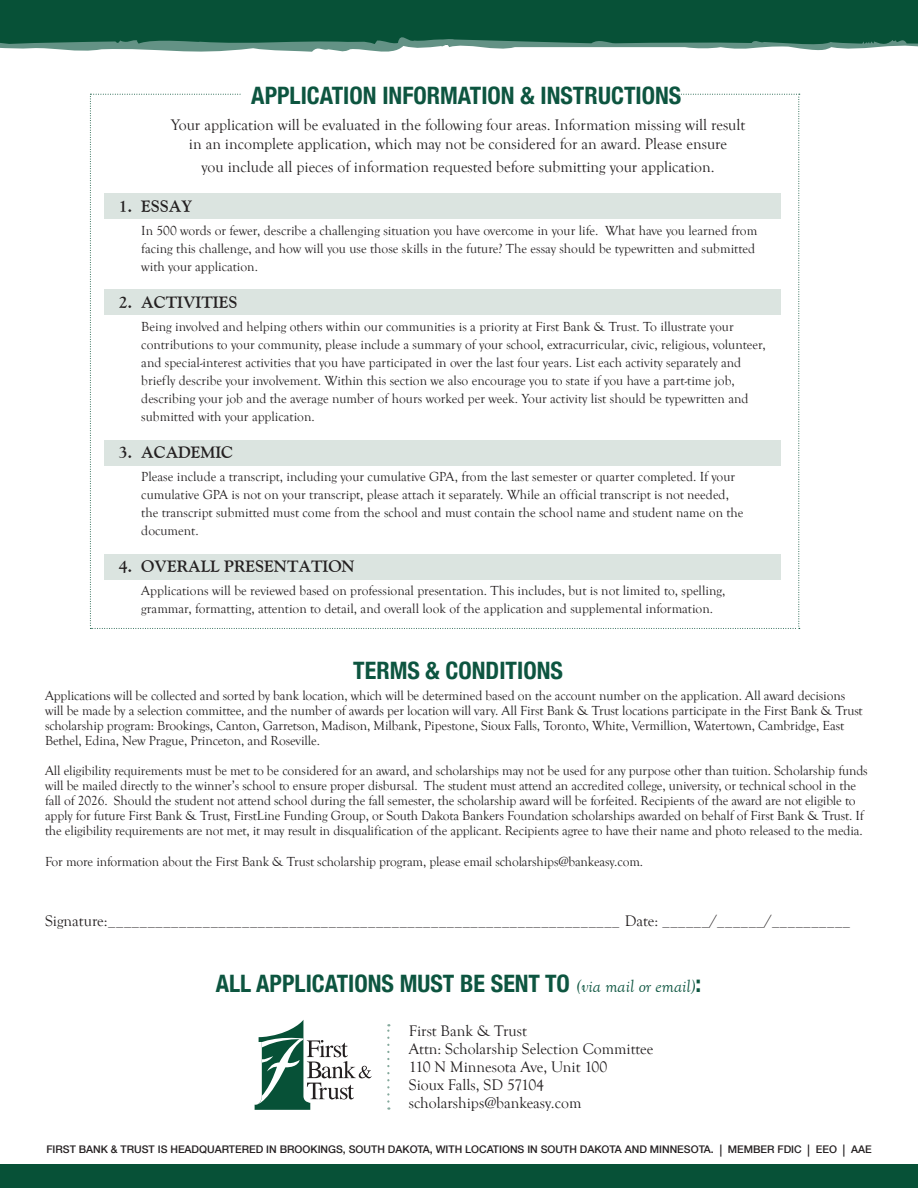
<style>
.page{position:relative;width:918px;height:1188px;background:#fff}
.page>*{position:absolute;margin:0;border:0;box-sizing:border-box;transform-origin:0 0}
.t1{font:700 condensed 24px "Helvetica Neue";color:#0d5540}
.t2{font:700 16.5px "Goudy Old Style BT";color:#231f20}
.t3{font:15.75px "Goudy Old Style T";color:#231f20}
.t4{font:13.5px/18px "Goudy Old Style T";letter-spacing:-.01em;color:#231f20}
.t5{font:500 10.5px "Helvetica Neue";color:#231f20}
.s1{font-family:"Goudy Old Style T";font-weight:400;font-style:italic;font-stretch:normal;font-size:18px}
.s2{font-size:12.15px}
</style>
<div class="page">
<svg style="left:90px;top:94px;width:710px;height:535px"></svg>
<div style="left:0;top:1165px;width:918px;height:23px;background:#075137"></div>
<div style="left:0;top:0;width:918px;height:44px;background:#075137"></div>
<svg style="left:0;top:37px;width:918px;height:15px"></svg>
<svg style="left:255px;top:1020px;width:117px;height:90px"></svg>
<svg style="left:387px;top:1024px;width:3px;height:86px"></svg>
<div style="left:104px;top:194px;width:677px;height:25px;background:#dbe4e0"></div>
<div style="left:104px;top:290px;width:677px;height:25px;background:#dbe4e0"></div>
<div style="left:104px;top:440px;width:677px;height:26px;background:#dbe4e0"></div>
<div style="left:104px;top:554px;width:677px;height:25px;background:#dbe4e0"></div>
<div style="left:241px;top:78px;width:436px;height:31px;background:#fff"></div>
<p class="t1" style="left:251px;top:76px;width:432px">APPLICATION INFORMATION &amp; INSTRUCTIONS</p>
<p class="t3" style="left:171px;top:116px;width:576px">Your application will be evaluated in the following four areas. Information missing will result</p>
<p class="t3" style="left:189px;top:136px;width:540px">in an incomplete application, which may not be considered for an award. Please ensure</p>
<p class="t3" style="left:202px;top:158px;width:515px">you include all pieces of information requested before submitting your application.</p>
<p class="t2" style="left:119px;top:196px;width:75px">1. ESSAY</p>
<p class="t4" style="left:141px;top:222px;width:618px">In 500 words or fewer, describe a challenging situation you have overcome in your life. What have you learned from facing this challenge, and how will you use those skills in the future? The essay should be typewritten and submitted with your application.</p>
<p class="t2" style="left:119px;top:292px;width:120px">2. ACTIVITIES</p>
<p class="t4" style="left:141px;top:318px;width:626px">Being involved and helping others within our communities is a priority at First Bank &amp; Trust. To illustrate your contributions to your community, please include a summary of your school, extracurricular, civic, religious, volunteer, and special-interest activities that you have participated in over the last four years. List each activity separately and briefly describe your involvement. Within this section we also encourage you to state if you have a part-time job, describing your job and the average number of hours worked per week. Your activity list should be typewritten and submitted with your application.</p>
<p class="t2" style="left:119px;top:442px;width:116px">3. ACADEMIC</p>
<p class="t4" style="left:141px;top:468px;width:604px">Please include a transcript, including your cumulative GPA, from the last semester or quarter completed. If your cumulative GPA is not on your transcript, please attach it separately. While an official transcript is not needed, the transcript submitted must come from the school and must contain the school name and student name on the document.</p>
<p class="t2" style="left:119px;top:556px;width:237px">4. OVERALL PRESENTATION</p>
<p class="t4" style="left:141px;top:582px;width:586px">Applications will be reviewed based on professional presentation. This includes, but is not limited to, spelling, grammar, formatting, attention to detail, and overall look of the application and supplemental information.</p>
<p class="t1" style="left:353px;top:650px;width:211px">TERMS &amp; CONDITIONS</p>
<p class="t4" style="left:45px;top:688px;width:819px;line-height:15px">Applications will be collected and sorted by bank location, which will be determined based on the account number on the application. All award decisions will be made by a selection committee, and the number of awards per location will vary. All First Bank &amp; Trust locations participate in the First Bank &amp; Trust scholarship program: Brookings, Canton, Garretson, Madison, Milbank, Pipestone, Sioux Falls, Toronto, White, Vermillion, Watertown, Cambridge, East Bethel, Edina, New Prague, Princeton, and Roseville.</p>
<p class="t4" style="left:45px;top:763px;width:824px;line-height:15px">All eligibility requirements must be met to be considered for an award, and scholarships may not be used for any purpose other than tuition. Scholarship funds will be mailed directly to the winner’s school to ensure proper disbursal. The student must attend an accredited college, university, or technical school in the fall of 2026. Should the student not attend school during the fall semester, the scholarship award will be forfeited. Recipients of the award are not eligible to apply for future First Bank &amp; Trust, FirstLine Funding Group, or South Dakota Bankers Foundation scholarships awarded on behalf of First Bank &amp; Trust. If the eligibility requirements are not met, it may result in disqualification of the applicant. Recipients agree to have their name and photo released to the media.</p>
<p class="t4" style="left:45px;top:853px;width:600px">For more information about the First Bank &amp; Trust scholarship program, please email scholarships@bankeasy.com.</p>
<p class="t3" style="left:45px;top:912px;width:807px">Signature:_________________________________________________________________ Date: ______/______/__________</p>
<p class="t1" style="left:216px;top:964px;width:487px">ALL APPLICATIONS MUST BE SENT TO <span class="s1">(via mail or email)</span>:</p>
<p class="t3" style="left:409px;top:1023px;width:119px">First Bank &amp; Trust</p>
<p class="t3" style="left:409px;top:1041px;width:246px">Attn: Scholarship Selection Committee</p>
<p class="t3" style="left:409px;top:1059px;width:200px">110 N Minnesota Ave, Unit 100</p>
<p class="t3" style="left:409px;top:1077px;width:137px">Sioux Falls, SD 57104</p>
<p class="t3" style="left:409px;top:1095px;width:174px">scholarships@bankeasy.com</p>
<p class="t5" style="left:46px;top:1143px;width:827px">FIRST BANK &amp; TRUST IS HEADQUARTERED IN BROOKINGS, SOUTH DAKOTA, WITH LOCATIONS IN SOUTH DAKOTA AND MINNESOTA. <span class="s2">|</span> MEMBER FDIC <span class="s2">|</span> EEO <span class="s2">|</span> AAE</p>
</div>
